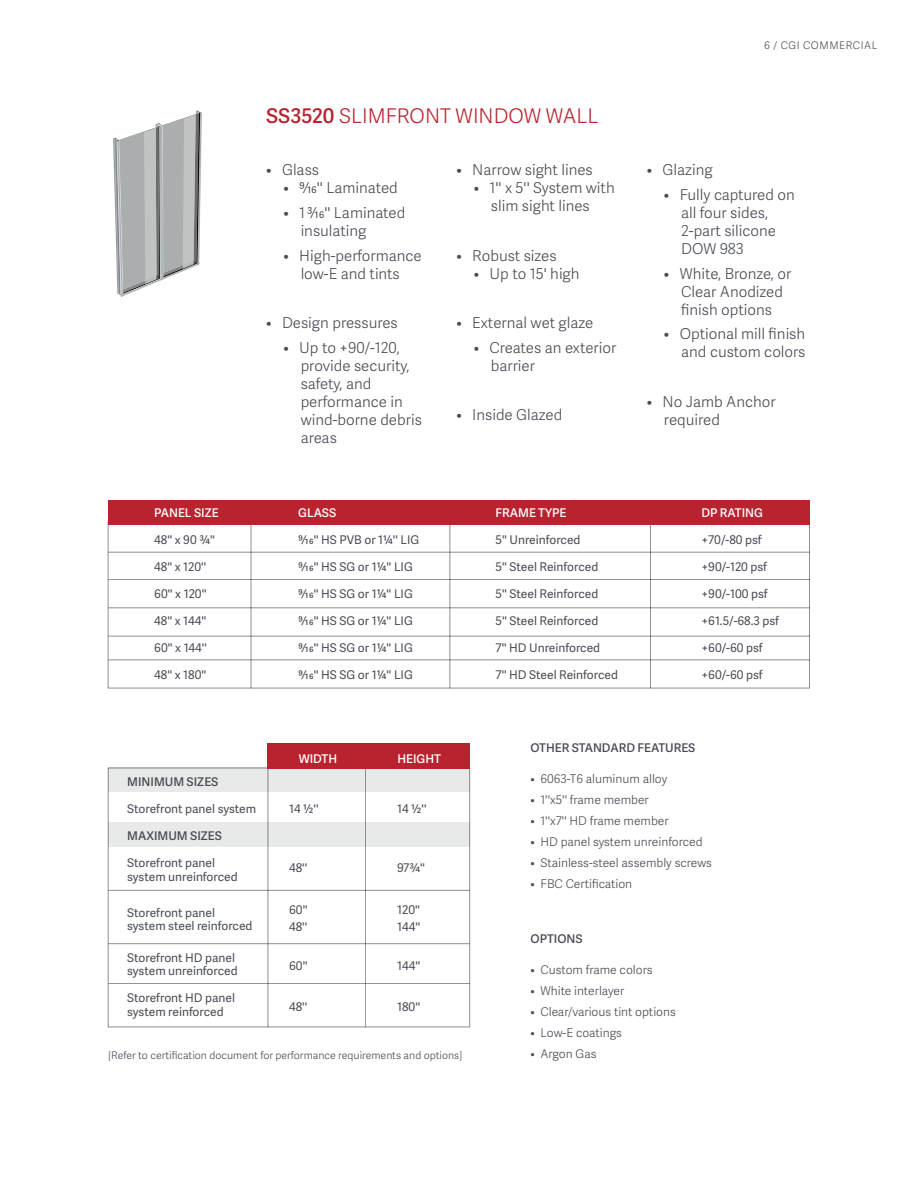
<style>
.page{position:relative;width:918px;height:1188px;background:#fff}
.page>*{position:absolute;margin:0;border:0;box-sizing:border-box;transform-origin:0 0}
.t1{font:300 20.25px "Adelle Sans";color:#b8232f}
.t2{font:300 15px/18px "Adelle Sans";color:#474c55}
.t3{font:12px/13.5px "Adelle Sans";color:#474c55}
.t4{font:300 12px "Adelle Sans";color:#474c55}
.t5{font:600 12px "Adelle Sans";color:#474c55}
.t6{font:600 12px "Adelle Sans";color:#fff}
.t7{font:300 10.5px "Adelle Sans";color:#474c55}
.t8{font:300 10.5px "Adelle Sans";letter-spacing:.05em;color:#474c55}
.s1{font-weight:600}
</style>
<div class="page">
<div style="left:108px;top:768px;width:362px;height:24px;background:#e8e9e9"></div>
<div style="left:108px;top:822px;width:362px;height:24px;background:#e8e9e9"></div>
<div style="left:108px;top:500px;width:702px;height:25px;background:#b8232f"></div>
<svg style="left:113px;top:110px;width:89px;height:187px"></svg>
<hr style="left:108px;top:552px;width:702px;height:1px;background:#000">
<hr style="left:108px;top:579px;width:702px;height:1px;background:#000">
<hr style="left:108px;top:608px;width:702px;height:1px;background:#000">
<hr style="left:108px;top:636px;width:702px;height:1px;background:#000">
<hr style="left:108px;top:660px;width:702px;height:1px;background:#000">
<hr style="left:108px;top:890px;width:362px;height:1px;background:#000">
<hr style="left:108px;top:943px;width:362px;height:1px;background:#000">
<hr style="left:108px;top:983px;width:362px;height:1px;background:#000">
<hr style="left:251px;top:525px;width:1px;height:163px;background:#000">
<hr style="left:450px;top:525px;width:1px;height:163px;background:#000">
<hr style="left:365px;top:768px;width:1px;height:259px;background:#000">
<hr style="left:268px;top:768px;width:1px;height:259px;background:#000">
<hr style="left:650px;top:525px;width:1px;height:163px;background:#000">
<div style="left:268px;top:743px;width:202px;height:25px;background:#b8232f"></div>
<p class="t6" style="left:154px;top:504px;width:66px">PANEL SIZE</p>
<p class="t3" style="left:154px;top:533px;width:62px">48'' x 90 3/4''</p>
<p class="t3" style="left:154px;top:560px;width:54px">48'' x 120''</p>
<p class="t3" style="left:154px;top:587px;width:54px">60'' x 120''</p>
<p class="t3" style="left:154px;top:614px;width:54px">48'' x 144''</p>
<p class="t3" style="left:154px;top:641px;width:54px">60'' x 144''</p>
<p class="t3" style="left:154px;top:668px;width:54px">48'' x 180''</p>
<h1 class="t1" style="left:266px;top:102px;width:334px"><span class="s1">SS3520</span> SLIMFRONT WINDOW WALL</h1>
<p class="t2" style="left:266px;top:160px;width:54px">• Glass</p>
<p class="t2" style="left:283px;top:178px;width:116px">• 9/16'' Laminated</p>
<p class="t2" style="left:301px;top:203px;width:106px;text-indent:-17px">• 1 3/16'' Laminated insulating</p>
<p class="t2" style="left:283px;top:246px;width:140px;text-align:center">• High-performance low-E and tints</p>
<p class="t2" style="left:266px;top:313px;width:133px">• Design pressures</p>
<p class="t2" style="left:301px;top:338px;width:123px;text-indent:-17px">• Up to +90/-120, provide security, safety, and performance in wind-borne debris areas</p>
<p class="t6" style="left:298px;top:504px;width:40px">GLASS</p>
<p class="t3" style="left:298px;top:533px;width:123px">9/16'' HS PVB or 11/4'' LIG</p>
<p class="t3" style="left:298px;top:560px;width:116px">9/16'' HS SG or 11/4'' LIG</p>
<p class="t3" style="left:298px;top:587px;width:116px">9/16'' HS SG or 11/4'' LIG</p>
<p class="t3" style="left:298px;top:614px;width:116px">9/16'' HS SG or 11/4'' LIG</p>
<p class="t3" style="left:298px;top:641px;width:116px">9/16'' HS SG or 11/4'' LIG</p>
<p class="t3" style="left:298px;top:668px;width:116px">9/16'' HS SG or 11/4'' LIG</p>
<p class="t2" style="left:456px;top:160px;width:138px">• Narrow sight lines</p>
<p class="t2" style="left:474px;top:178px;width:143px;text-align:center">• 1'' x 5'' System with slim sight lines</p>
<p class="t2" style="left:456px;top:246px;width:102px">• Robust sizes</p>
<p class="t2" style="left:474px;top:264px;width:107px">• Up to 15' high</p>
<p class="t2" style="left:456px;top:313px;width:138px">• External wet glaze</p>
<p class="t2" style="left:491px;top:338px;width:127px;text-indent:-17px">• Creates an exterior barrier</p>
<p class="t2" style="left:456px;top:405px;width:107px">• Inside Glazed</p>
<p class="t6" style="left:496px;top:504px;width:72px">FRAME TYPE</p>
<p class="t3" style="left:496px;top:533px;width:86px">5'' Unreinforced</p>
<p class="t3" style="left:496px;top:560px;width:104px">5'' Steel Reinforced</p>
<p class="t3" style="left:496px;top:587px;width:104px">5'' Steel Reinforced</p>
<p class="t3" style="left:496px;top:614px;width:104px">5'' Steel Reinforced</p>
<p class="t3" style="left:496px;top:641px;width:106px">7'' HD Unreinforced</p>
<p class="t3" style="left:496px;top:668px;width:124px">7'' HD Steel Reinforced</p>
<p class="t8" style="left:764px;top:38px;width:115px">6 / CGI COMMERCIAL</p>
<p class="t2" style="left:647px;top:160px;width:67px">• Glazing</p>
<p class="t2" style="left:681px;top:185px;width:115px;text-indent:-17px">• Fully captured on all four sides,<br>2-part silicone<br>DOW 983</p>
<p class="t2" style="left:664px;top:264px;width:129px;text-align:center">• White, Bronze, or<br>Clear Anodized finish options</p>
<p class="t2" style="left:664px;top:324px;width:143px;text-align:right">• Optional mill finish and custom colors</p>
<p class="t2" style="left:664px;top:392px;width:113px;text-indent:-17px">• No Jamb Anchor required</p>
<p class="t6" style="left:701px;top:504px;width:63px">DP RATING</p>
<p class="t3" style="left:701px;top:533px;width:62px">+70/-80 psf</p>
<p class="t3" style="left:701px;top:560px;width:67px">+90/-120 psf</p>
<p class="t3" style="left:701px;top:587px;width:68px">+90/-100 psf</p>
<p class="t3" style="left:701px;top:614px;width:79px">+61.5/-68.3 psf</p>
<p class="t3" style="left:701px;top:641px;width:63px">+60/-60 psf</p>
<p class="t3" style="left:701px;top:668px;width:63px">+60/-60 psf</p>
<p class="t6" style="left:299px;top:750px;width:40px">WIDTH</p>
<p class="t6" style="left:397px;top:750px;width:45px">HEIGHT</p>
<p class="t5" style="left:127px;top:774px;width:93px">MINIMUM SIZES</p>
<p class="t3" style="left:127px;top:802px;width:130px">Storefront panel system</p>
<p class="t3" style="left:289px;top:802px;width:31px">14 1/2''</p>
<p class="t3" style="left:397px;top:802px;width:31px">14 1/2''</p>
<p class="t5" style="left:127px;top:828px;width:96px">MAXIMUM SIZES</p>
<p class="t3" style="left:127px;top:856px;width:112px">Storefront panel system unreinforced</p>
<p class="t3" style="left:127px;top:906px;width:127px">Storefront panel system steel reinforced</p>
<p class="t3" style="left:127px;top:951px;width:112px">Storefront HD panel system unreinforced</p>
<p class="t3" style="left:127px;top:991px;width:109px">Storefront HD panel system reinforced</p>
<p class="t3" style="left:289px;top:860px;width:20px">48''</p>
<p class="t3" style="left:397px;top:860px;width:29px">973/4''</p>
<p class="t3" style="left:289px;top:903px;width:20px">60''</p>
<p class="t3" style="left:397px;top:903px;width:24px">120''</p>
<p class="t3" style="left:289px;top:920px;width:20px">48''</p>
<p class="t3" style="left:397px;top:920px;width:25px">144''</p>
<p class="t3" style="left:289px;top:959px;width:20px">60''</p>
<p class="t3" style="left:397px;top:959px;width:25px">144''</p>
<p class="t3" style="left:289px;top:999px;width:20px">48''</p>
<p class="t3" style="left:397px;top:999px;width:25px">180''</p>
<p class="t5" style="left:531px;top:739px;width:166px">OTHER STANDARD FEATURES</p>
<p class="t4" style="left:531px;top:771px;width:138px">• 6063-T6 aluminum alloy</p>
<p class="t4" style="left:531px;top:792px;width:120px">• 1''x5'' frame member</p>
<p class="t4" style="left:531px;top:813px;width:140px">• 1''x7'' HD frame member</p>
<p class="t4" style="left:531px;top:834px;width:173px">• HD panel system unreinforced</p>
<p class="t4" style="left:531px;top:855px;width:183px">• Stainless-steel assembly screws</p>
<p class="t4" style="left:531px;top:876px;width:103px">• FBC Certification</p>
<p class="t5" style="left:531px;top:930px;width:54px">OPTIONS</p>
<p class="t4" style="left:531px;top:961px;width:124px">• Custom frame colors</p>
<p class="t4" style="left:531px;top:982px;width:95px">• White interlayer</p>
<p class="t4" style="left:531px;top:1003px;width:147px">• Clear/various tint options</p>
<p class="t4" style="left:531px;top:1024px;width:93px">• Low-E coatings</p>
<p class="t7" style="left:108px;top:1048px;width:355px">[Refer to certification document for performance requirements and options]</p>
<p class="t4" style="left:531px;top:1045px;width:68px">• Argon Gas</p>
</div>
